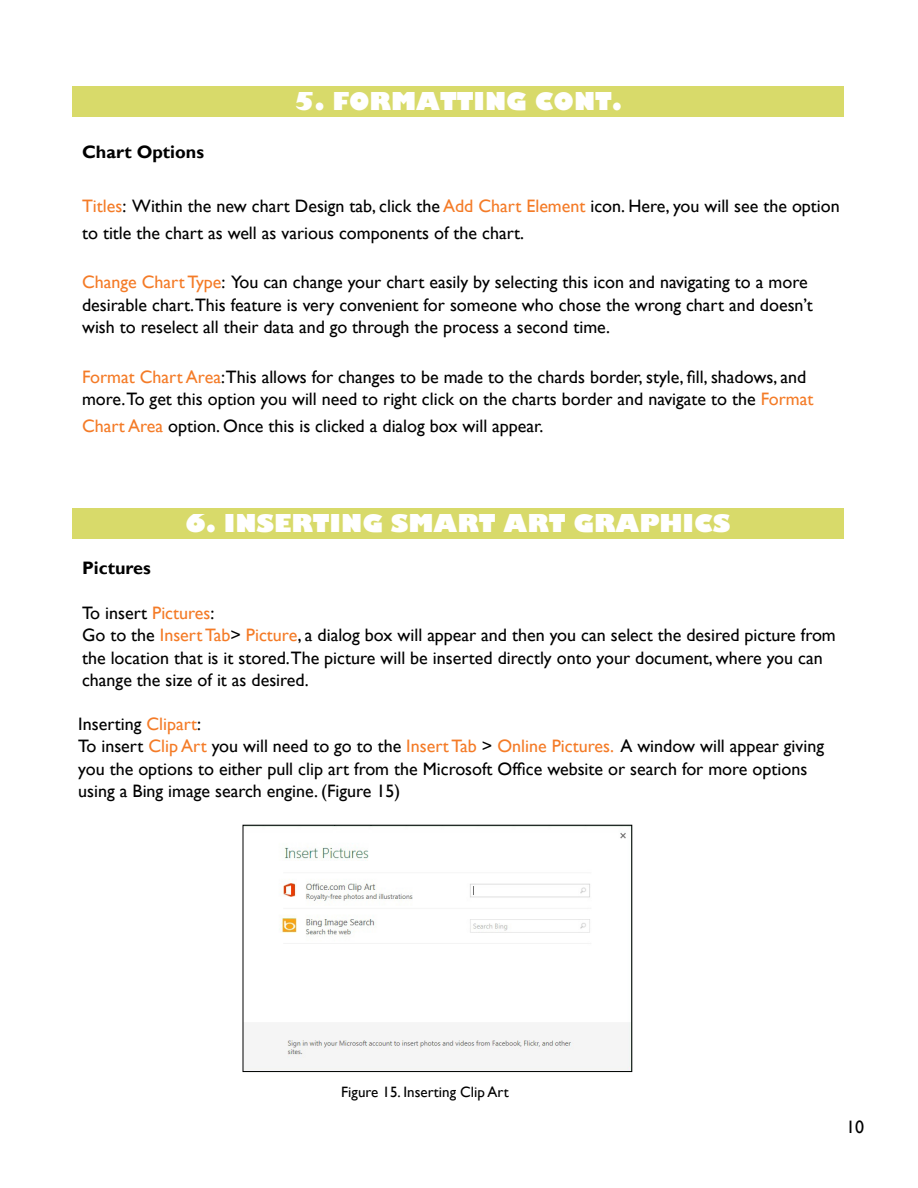
<style>
.page{position:relative;width:918px;height:1188px;background:#fff}
.page>*{position:absolute;margin:0;border:0;box-sizing:border-box;transform-origin:0 0}
.t1{font:800 24px "Gill Sans";color:#fff}
.t2{font:18px/22.5px "Gill Sans";color:#000}
.t3{font:700 18px "Gill Sans";color:#000}
.t4{font:15px "Gill Sans";color:#000}
.s1{color:#f47b27}
</style>
<div class="page">
<div style="left:72px;top:86px;width:772px;height:31px;background:#d8da6a"></div>
<div style="left:72px;top:508px;width:772px;height:31px;background:#d8da6a"></div>
<img style="left:245px;top:832px;width:385px;height:238px">
<div style="left:243px;top:825px;width:389px;height:247px;border:1px solid #000"></div>
<h1 class="t1" style="left:294px;top:82px;width:329px">5. FORMATTING CONT.</h1>
<p class="t3" style="left:82px;top:141px;width:123px">Chart Options</p>
<p class="t2" style="left:82px;top:193px;width:759px;line-height:27px"><span class="s1">Titles</span>: Within the new chart Design tab, click the <span class="s1">Add Chart Element</span> icon. Here, you will see the option to title the chart as well as various components of the chart.</p>
<p class="t2" style="left:82px;top:271px;width:732px"><span class="s1">Change Chart Type</span>: You can change your chart easily by selecting this icon and navigating to a more desirable chart.This feature is very convenient for someone who chose the wrong chart and doesn’t wish to reselect all their data and go through the process a second time.</p>
<p class="t2" style="left:82px;top:366px;width:733px"><span class="s1">Format Chart Area</span>:This allows for changes to be made to the chards border, style, fill, shadows, and more.To get this option you will need to right click on the charts border and navigate to the <span class="s1">Format</span></p>
<p class="t2" style="left:82px;top:415px;width:463px"><span class="s1">Chart Area</span> option. Once this is clicked a dialog box will appear.</p>
<h1 class="t1" style="left:186px;top:504px;width:546px">6. INSERTING SMART ART GRAPHICS</h1>
<p class="t3" style="left:82px;top:557px;width:70px">Pictures</p>
<p class="t2" style="left:82px;top:602px;width:755px">To insert <span class="s1">Pictures</span>:<br>Go to the <span class="s1">Insert Tab</span>&gt; <span class="s1">Picture</span>, a dialog box will appear and then you can select the desired picture from the location that is it stored.The picture will be inserted directly onto your document, where you can change the size of it as desired.</p>
<p class="t2" style="left:78px;top:713px;width:747px">Inserting <span class="s1">Clipart</span>:<br>To insert <span class="s1">Clip Art</span> you will need to go to the <span class="s1">Insert Tab</span> &gt; <span class="s1">Online Pictures.</span> A window will appear giving you the options to either pull clip art from the Microsoft Office website or search for more options using a Bing image search engine. (Figure 15)</p>
<p class="t4" style="left:341px;top:1083px;width:169px">Figure 15. Inserting Clip Art</p>
<p class="t2" style="left:846px;top:1116px;width:19px">10</p>
</div>
